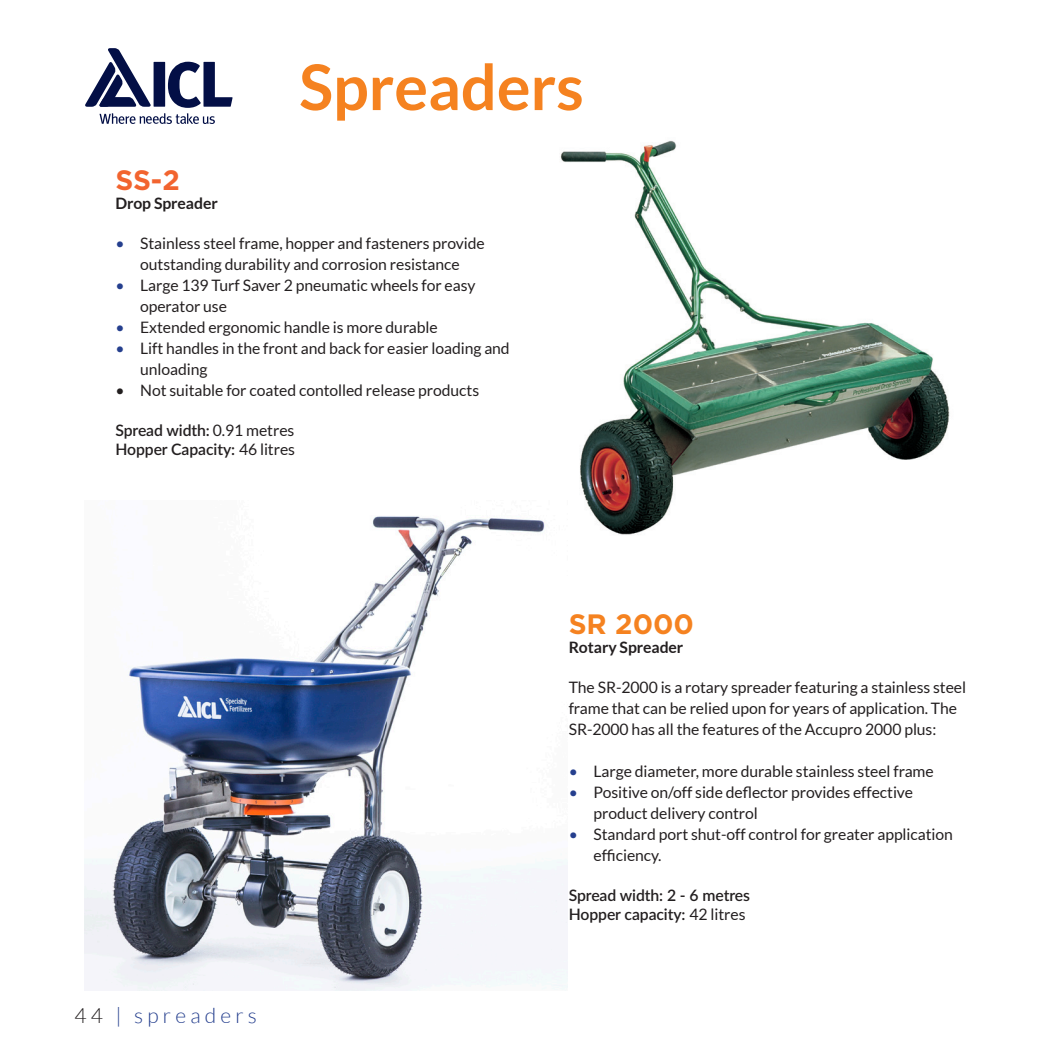
<style>
.page{position:relative;width:1042px;height:1042px;background:#fff}
.page>*{position:absolute;margin:0;border:0;box-sizing:border-box;transform-origin:0 0}
.headings{font:700 63px "Lato";color:#f58220}
.product_names{font:700 28px "Gotham";color:#f58220}
.product_names-2{font:700 28px "Gotham";color:#f2642f}
.t1{font:300 21px "Lato";letter-spacing:.2em;color:#253f8e}
.main_body_text{font:15.75px/21px "Lato";letter-spacing:-.005em;color:#231f20}
.main_body_text-2{font:600 15.75px "Lato";letter-spacing:-.005em;color:#231f20}
.main_body_text-3{font:700 15.75px "Lato";letter-spacing:-.005em;color:#231f20}
.s1{color:#253f8e}
.s2{font-weight:400}
.s3{color:#231f20}
</style>
<div class="page">
<svg style="left:85px;top:48px;width:148px;height:76px"></svg>
<img style="left:560px;top:140px;width:390px;height:395px">
<img style="left:85px;top:500px;width:483px;height:491px">
<p class="headings" style="left:299px;top:51px;width:286px">Spreaders</p>
<p class="product_names-2" style="left:115px;top:162px;width:66px">SS-2</p>
<p class="main_body_text-3" style="left:115px;top:195px;width:104px">Drop Spreader</p>
<p class="main_body_text" style="left:115px;top:233px;width:371px;text-align:center"><span class="s1">•</span> Stainless steel frame, hopper and fasteners provide outstanding durability and corrosion resistance</p>
<p class="main_body_text" style="left:140px;top:275px;width:337px;text-indent:-25px"><span class="s1">•</span> Large 139 Turf Saver 2 pneumatic wheels for easy operator use</p>
<p class="main_body_text" style="left:115px;top:317px;width:324px"><span class="s1">•</span> Extended ergonomic handle is more durable</p>
<p class="main_body_text" style="left:140px;top:338px;width:371px;text-indent:-25px"><span class="s1">•</span> Lift handles in the front and back for easier loading and unloading</p>
<p class="main_body_text" style="left:115px;top:380px;width:365px">• Not suitable for coated contolled release products</p>
<p class="main_body_text-2" style="left:115px;top:419px;width:180px">Spread width: <span class="s2">0.91 metres</span></p>
<p class="main_body_text-2" style="left:115px;top:438px;width:181px">Hopper Capacity: <span class="s2">46 litres</span></p>
<p class="t1" style="left:74px;top:1004px;width:184px"><span class="s3">44</span> | spreaders</p>
<p class="product_names" style="left:569px;top:606px;width:127px">SR 2000</p>
<p class="main_body_text-3" style="left:569px;top:638px;width:116px">Rotary Spreader</p>
<p class="main_body_text" style="left:569px;top:677px;width:399px">The SR-2000 is a rotary spreader featuring a stainless steel frame that can be relied upon for years of application. The<br>SR-2000 has all the features of the Accupro 2000 plus:</p>
<p class="main_body_text" style="left:569px;top:761px;width:366px"><span class="s1">•</span> Large diameter, more durable stainless steel frame</p>
<p class="main_body_text" style="left:593px;top:782px;width:321px;text-indent:-25px"><span class="s1">•</span> Positive on/off side deflector provides effective product delivery control</p>
<p class="main_body_text" style="left:593px;top:824px;width:361px;text-indent:-25px"><span class="s1">•</span> Standard port shut-off control for greater application efficiency.</p>
<p class="main_body_text-2" style="left:569px;top:884px;width:183px">Spread width: 2 - 6 metres</p>
<p class="main_body_text-2" style="left:569px;top:903px;width:178px">Hopper capacity: <span class="s2">42 litres</span></p>
</div>
